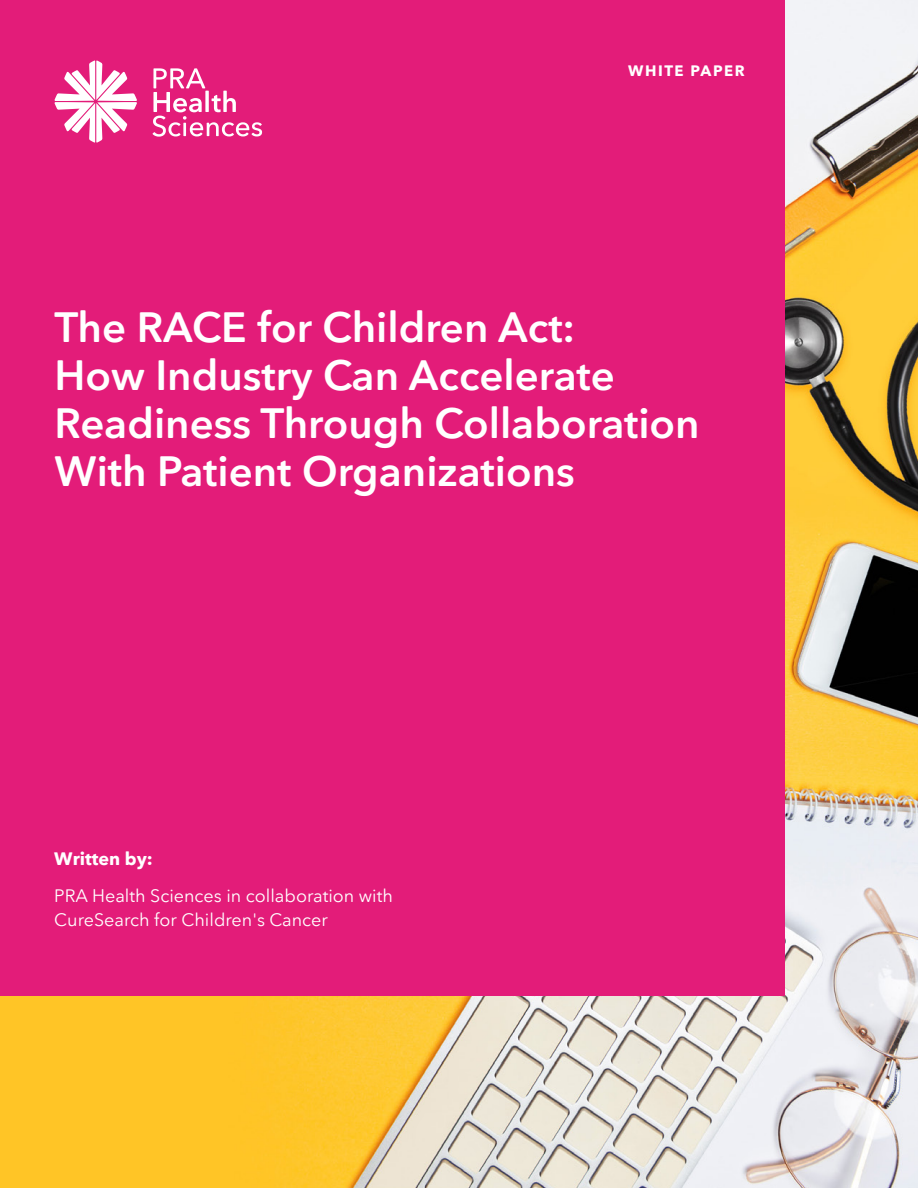
<style>
.page{position:relative;width:918px;height:1188px;background:#fff}
.page>*{position:absolute;margin:0;border:0;box-sizing:border-box;transform-origin:0 0}
.White_Paper_Title{font:600 42px/48px "PRA Sans";color:#fff}
.Author_Title___Compa{font:18px/24px "PRA Sans";color:#fff}
.Author_Headline{font:18px "PRA Sans MS Bold";color:#fff}
.t1{font:700 15px "PRA Sans";letter-spacing:.1em;color:#fff}
</style>
<div class="page">
<img style="left:0;top:0;width:918px;height:1188px">
<div style="left:0;top:0;width:785px;height:996px;background:#e31c79"></div>
<svg style="left:54px;top:60px;width:83px;height:83px"></svg>
<svg style="left:153px;top:68px;width:109px;height:69px"></svg>
<p class="t1" style="left:628px;top:61px;width:118px">WHITE PAPER</p>
<p class="White_Paper_Title" style="left:55px;top:303px;width:647px">The RACE for Children Act:<br>How Industry Can Accelerate<br>Readiness Through Collaboration<br>With Patient Organizations</p>
<p class="Author_Headline" style="left:54px;top:847px;width:100px">Written by:</p>
<p class="Author_Title___Compa" style="left:54px;top:884px;width:340px">PRA Health Sciences in collaboration with<br>CureSearch for Children's Cancer</p>
</div>
